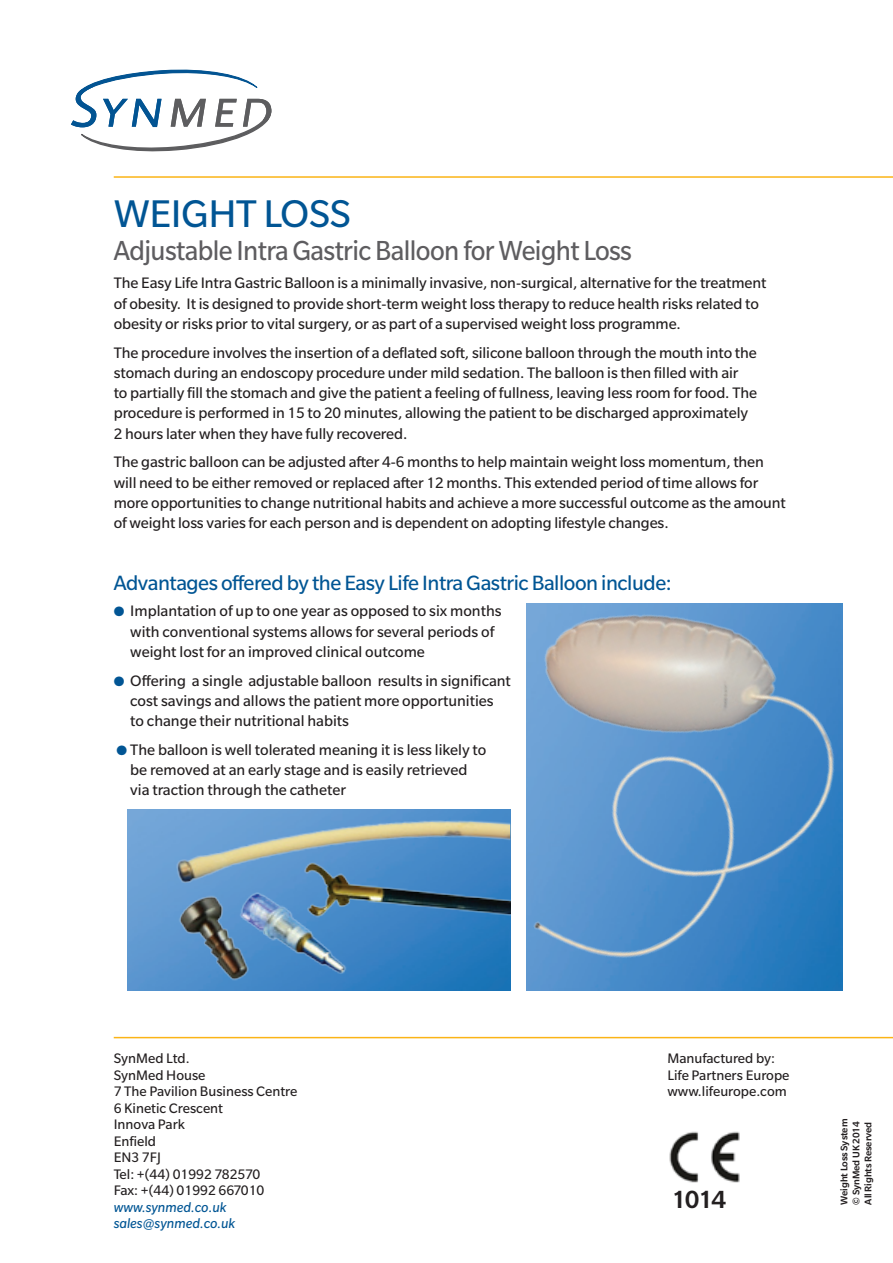
<style>
.page{position:relative;width:893px;height:1263px;background:#fff}
.page>*{position:absolute;margin:0;border:0;box-sizing:border-box;transform-origin:0 0}
.t1{font:42px "Slate";letter-spacing:-.01em;color:#015594}
.t2{font:30px "Slate";letter-spacing:-.02em;color:#5e5d60;scale:.95 1}
.t3{font:500 27px "Slate";color:#231f20}
.t4{font:22.5px "Slate";letter-spacing:-.02em;color:#015594}
.t5{font:16.5px/20.2px "Slate";letter-spacing:-.005em;color:#231f20}
.t6{font:15px/16.5px "Slate";color:#231f20}
.t7{font:italic 15px/16.5px "Slate";color:#015594}
.t8{font:500 10.5px/12px "Slate";letter-spacing:-.01em;color:#231f20}
.s1{color:#015594}
</style>
<div class="page">
<hr style="left:114px;top:1037px;width:779px;height:1px;background:#fbb416">
<img style="left:669px;top:1131px;width:71px;height:52px">
<hr style="left:114px;top:176px;width:779px;height:2px;background:#fbb416">
<svg style="left:71px;top:69px;width:201px;height:83px"></svg>
<img style="left:527px;top:603px;width:315px;height:387px">
<img style="left:128px;top:809px;width:382px;height:181px">
<img style="left:223px;top:917px;width:134px;height:71px">
<img style="left:173px;top:917px;width:82px;height:68px">
<img style="left:160px;top:809px;width:350px;height:108px">
<img style="left:531px;top:609px;width:308px;height:376px">
<img style="left:288px;top:847px;width:222px;height:110px">
<h1 class="t1" style="left:114px;top:191px;width:239px">Weight Loss</h1>
<h2 class="t2" style="left:114px;top:234px;width:547px">Adjustable I ntra Gastric Balloon for Weight Loss</h2>
<p class="t5" style="left:114px;top:273px;width:654px">The Easy Life I ntra Gastric Balloon is a minimally invasive, non-surgical, alternative for the treatment of obesity. It is designed to provide short-term weight loss therapy to reduce health risks related to obesity or risks prior to vital surgery, or as part of a supervised weight loss programme.</p>
<p class="t5" style="left:114px;top:342px;width:645px">The procedure involves the insertion of a deflated soft, silicone balloon through the mouth into the stomach during an endoscopy procedure under mild sedation. The balloon is then filled with air<br>to partially fill the stomach and give the patient a feeling of fullness, leaving less room for food. The procedure is performed in 15 to 20 minutes, allowing the patient to be discharged approximately 2 hours later when they have fully recovered.</p>
<p class="t5" style="left:114px;top:452px;width:673px">The gastric balloon can be adjusted after 4-6 months to help maintain weight loss momentum, then will need to be either removed or replaced after 12 months. This extended period of time allows for more opportunities to change nutritional habits and achieve a more successful outcome as the amount of weight loss varies for each person and is dependent on adopting lifestyle changes.</p>
<h3 class="t4" style="left:114px;top:571px;width:559px">Advantages offered by the Easy Life I ntra Gastric Balloon include:</h3>
<p class="t5" style="left:130px;top:601px;width:373px;text-indent:-16px"><span class="s1">●</span> I mplantation of up to one year as opposed to six months with conventional systems allows for several periods of weight lost for an improved clinical outcome</p>
<p class="t5" style="left:130px;top:670px;width:382px;text-indent:-16px"><span class="s1">●</span> Offering a single adjustable balloon results in significant cost savings and allows the patient more opportunities to change their nutritional habits</p>
<p class="t5" style="left:130px;top:739px;width:358px;text-indent:-14px"><span class="s1">●</span> The balloon is well tolerated meaning it is less likely to be removed at an early stage and is easily retrieved via traction through the catheter</p>
<p class="t6" style="left:114px;top:1050px;width:185px">SynMed Ltd.<br>SynMed House<br>7 The Pavilion Business Centre<br>6 Kinetic Crescent<br>I nnova Park<br>Enfield<br>EN3 7FJ<br>Tel: +(44) 01992 782570<br>Fax: +(44) 01992 667010</p>
<p class="t7" style="left:114px;top:1198px;width:123px">www.synmed.co.uk sales@synmed.co.uk</p>
<p class="t6" style="left:667px;top:1050px;width:124px">Manufactured by:<br>Life Partners Europe www.lifeurope.com</p>
<h3 class="t3" style="left:671px;top:1185px;width:56px">1014</h3>
<p class="t8" style="left:838px;top:1204px;width:87px;rotate:-90deg">Weight Loss System © SynMed UK 2014<br>All Rights Reserved</p>
</div>
